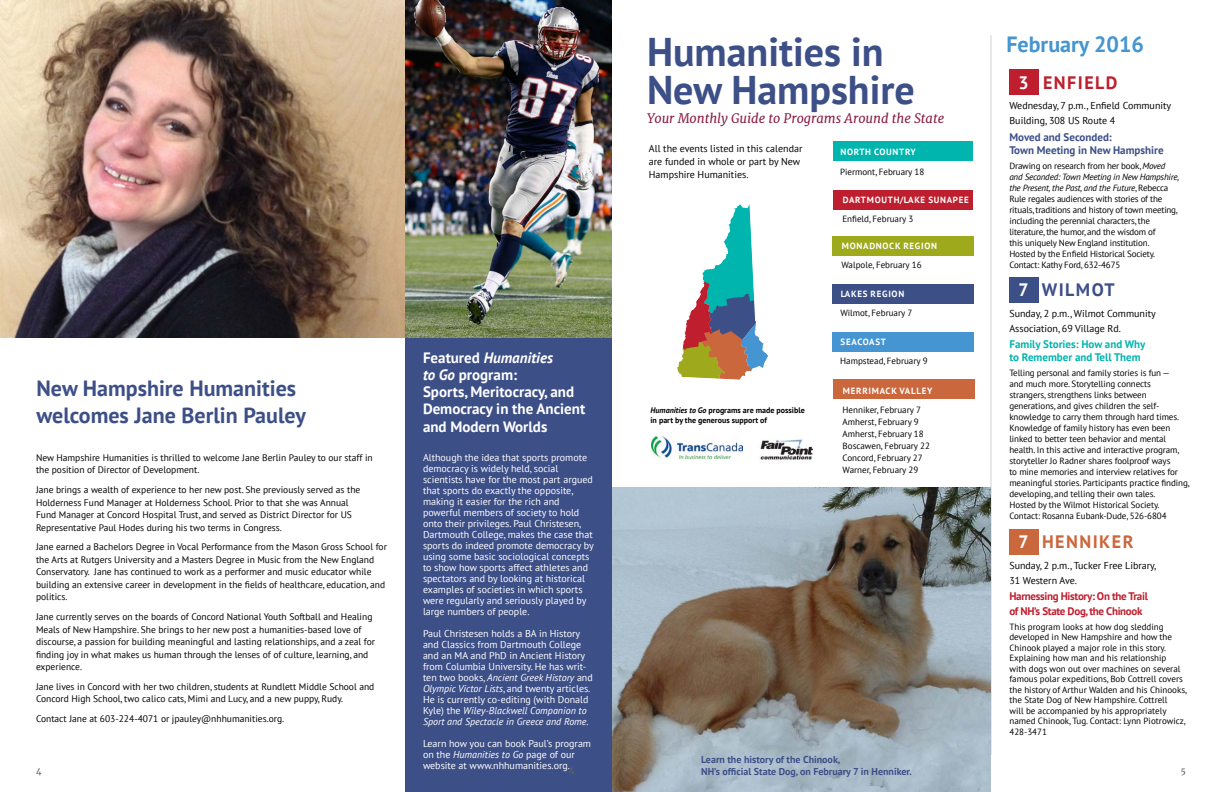
<style>
.page{position:relative;width:1224px;height:792px;background:#fff}
.page>*{position:absolute;margin:0;border:0;box-sizing:border-box;transform-origin:0 0}
.t1{font:700 40px/38px "PT Sans";color:#3d4f87}
.t2{font:700 22px/27px "PT Sans";color:#3d4f87}
.t3{font:700 22px "PT Sans";color:#4495d1}
.t4{font:700 18px "PT Sans";letter-spacing:.08em;color:#cb673d}
.t5{font:700 18px "PT Sans";letter-spacing:.08em;color:#be1e2d}
.t6{font:700 18px "PT Sans";letter-spacing:.08em;color:#3d4f87}
.t7{font:700 15px/17.2px "PT Sans";color:#fff}
.t8{font:italic 13px "Merriweather";color:#8a1a42}
.t9{font:700 11px/15px "PT Sans";letter-spacing:-.03em;color:#be1e2d}
.t10{font:700 11px/13px "PT Sans";color:#00b5ad}
.t11{font:700 11px/13px "PT Sans";color:#3d4f87}
.t12{font:10px/11px "PT Sans";color:#fff}
.t13{font:10px/15px "PT Sans";color:#000}
.t14{font:700 10px "PT Sans";color:#3d4f87}
.t15{font:9.5px/12.5px "PT Sans";color:#000}
.t16{font:9px/11px "PT Sans";letter-spacing:-.01em;color:#000}
.t17{font:700 9px "PT Sans";letter-spacing:.08em;color:#fff}
.t18{font:8.5px "Merriweather";color:#636466}
.t19{font:700 8px/10px "PT Sans";color:#000}
.s1{color:#fff}
.s2{font-style:italic}
</style>
<div class="page">
<div style="left:405px;top:0;width:207px;height:792px;background:#3d4f87"></div>
<img style="left:0;top:0;width:612px;height:338px">
<div style="left:1009px;top:278px;width:30px;height:25px;background:#3d4f87"></div>
<div style="left:1009px;top:69px;width:30px;height:25px;background:#be1e2d"></div>
<div style="left:1009px;top:529px;width:30px;height:25px;background:#cb673d"></div>
<div style="left:833px;top:380px;width:141px;height:19px;background:#cb673d"></div>
<svg style="left:676px;top:204px;width:93px;height:176px"></svg>
<img style="left:760px;top:439px;width:54px;height:21px">
<img style="left:651px;top:436px;width:91px;height:22px">
<div style="left:832px;top:237px;width:141px;height:19px;background:#9ea91c"></div>
<div style="left:833px;top:142px;width:140px;height:19px;background:#00b5ad"></div>
<div style="left:833px;top:191px;width:140px;height:19px;background:#be1e2d"></div>
<div style="left:832px;top:332px;width:141px;height:19px;background:#4495d1"></div>
<div style="left:832px;top:284px;width:142px;height:19px;background:#3d4f87"></div>
<hr style="left:991px;top:35px;width:1px;height:720px;background:#d1d3d4">
<img style="left:612px;top:487px;width:379px;height:305px">
<h2 class="t3" style="left:1006px;top:29px;width:139px">February 2016</h2>
<h3 class="t5" style="left:1019px;top:71px;width:101px"><span class="s1">3</span> ENFIELD</h3>
<p class="t13" style="left:1009px;top:98px;width:163px">Wednesday, 7 p.m., Enfield Community<br>Building, 308 US Route 4</p>
<p class="t11" style="left:1009px;top:130px;width:156px">Moved and Seconded:<br>Town Meeting in New Hampshire</p>
<p class="t16" style="left:1009px;top:160px;width:171px">Drawing on research from her book, <span class="s2">Moved and Seconded: Town Meeting in New Hampshire, the Present, the Past, and the Future</span>, Rebecca Rule regales audiences with stories of the rituals, traditions and history of town meeting, including the perennial characters, the literature, the humor, and the wisdom of<br>this uniquely New England institution.<br>Hosted by the Enfield Historical Society.<br>Contact: Kathy Ford, 632-4675</p>
<h3 class="t6" style="left:1019px;top:278px;width:98px"><span class="s1">7</span> WILMOT</h3>
<p class="t13" style="left:1009px;top:306px;width:148px">Sunday, 2 p.m., Wilmot Community<br>Association, 69 Village Rd.</p>
<p class="t10" style="left:1009px;top:338px;width:138px">Family Stories: How and Why to Remember and Tell Them</p>
<p class="t16" style="left:1009px;top:367px;width:182px">Telling personal and family stories is fun —<br>and much more. Storytelling connects strangers, strengthens links between generations, and gives children the self&shy;knowledge to carry them through hard times.<br>Knowledge of family history has even been linked to better teen behavior and mental health. In this active and interactive program, storyteller Jo Radner shares foolproof ways<br>to mine memories and interview relatives for meaningful stories. Participants practice finding, developing, and telling their own tales.<br>Hosted by the Wilmot Historical Society.<br>Contact: Rosanna Eubank-Dude, 526-6804</p>
<h3 class="t4" style="left:1019px;top:530px;width:116px"><span class="s1">7</span> HENNIKER</h3>
<p class="t13" style="left:1009px;top:558px;width:148px">Sunday, 2 p.m., Tucker Free Library,<br>31 Western Ave.</p>
<p class="t9" style="left:1009px;top:589px;width:140px">Harnessing History: On the Trail of NH’s State Dog, the Chinook</p>
<p class="t16" style="left:1009px;top:621px;width:179px;line-height:10.5px">This program looks at how dog sledding developed in New Hampshire and how the Chinook played a major role in this story.<br>Explaining how man and his relationship<br>with dogs won out over machines on several famous polar expeditions, Bob Cottrell covers the history of Arthur Walden and his Chinooks, the State Dog of New Hampshire. Cottrell<br>will be accompanied by his appropriately named Chinook, Tug. Contact: Lynn Piotrowicz, 428-3471</p>
<h1 class="t1" style="left:647px;top:32px;width:269px">Humanities in<br>New Hampshire</h1>
<h3 class="t8" style="left:647px;top:110px;width:299px">Your Monthly Guide to Programs Around the State</h3>
<p class="t13" style="left:649px;top:141px;width:155px;line-height:13px">All the events listed in this calendar are funded in whole or part by New<br>Hampshire Humanities.</p>
<p class="t17" style="left:840px;top:146px;width:77px">NORTH COUNTRY</p>
<p class="t16" style="left:840px;top:166px;width:86px">Piermont, February 18</p>
<p class="t17" style="left:843px;top:194px;width:128px">DARTMOUTH/LAKE SUNAPEE</p>
<p class="t16" style="left:842px;top:214px;width:72px">Enfield, February 3</p>
<p class="t17" style="left:842px;top:240px;width:97px">MONADNOCK REGION</p>
<p class="t16" style="left:842px;top:259px;width:82px">Walpole, February 16</p>
<p class="t17" style="left:841px;top:288px;width:65px">LAKES REGION</p>
<p class="t16" style="left:840px;top:307px;width:73px">Wilmot, February 7</p>
<p class="t17" style="left:841px;top:336px;width:47px">SEACOAST</p>
<p class="t16" style="left:840px;top:355px;width:89px">Hampstead, February 9</p>
<h3 class="t7" style="left:423px;top:348px;width:164px">Featured <span class="s2">Humanities<br>to Go</span> program:<br>Sports, Meritocracy, and<br>Democracy in the Ancient and Modern Worlds</h3>
<p class="t12" style="left:423px;top:451px;width:172px">Although the idea that sports promote democracy is widely held, social scientists have for the most part argued that sports do exactly the opposite, making it easier for the rich and powerful members of society to hold onto their privileges. Paul Christesen, Dartmouth College, makes the case that sports do indeed promote democracy by using some basic sociological concepts to show how sports affect athletes and spectators and by looking at historical examples of societies in which sports were regularly and seriously played by large numbers of people.</p>
<p class="t12" style="left:423px;top:627px;width:171px">Paul Christesen holds a BA in History and Classics from Dartmouth College and an MA and PhD in Ancient History from Columbia University. He has writ&shy;ten two books, <span class="s2">Ancient Greek History</span> and <span class="s2">Olympic Victor Lists</span>, and twenty articles.<br>He is currently co-editing (with Donald Kyle) the <span class="s2">Wiley-Blackwell Companion to Sport and Spectacle in Greece and Rome</span>.</p>
<p class="t12" style="left:423px;top:737px;width:170px">Learn how you can book Paul’s program on the <span class="s2">Humanities to Go</span> page of our website at www.nhhumanities.org.<sub>4</sub></p>
<h2 class="t2" style="left:36px;top:374px;width:271px">New Hampshire Humanities welcomes Jane Berlin Pauley</h2>
<p class="t17" style="left:843px;top:385px;width:91px">MERRIMACK VALLEY</p>
<p class="t16" style="left:843px;top:404px;width:89px;line-height:12px">Henniker, February 7<br>Amherst, February 9<br>Amherst, February 18<br>Boscawen, February 22<br>Concord, February 27<br>Warner, February 29</p>
<p class="t19" style="left:650px;top:405px;width:156px"><span class="s2">Humanities to Go</span> programs are made possible in part by the generous support of</p>
<p class="t15" style="left:36px;top:451px;width:338px">New Hampshire Humanities is thrilled to welcome Jane Berlin Pauley to our staff in the position of Director of Development.</p>
<p class="t15" style="left:36px;top:483px;width:326px">Jane brings a wealth of experience to her new post. She previously served as the Holderness Fund Manager at Holderness School. Prior to that she was Annual Fund Manager at Concord Hospital Trust, and served as District Director for US Representative Paul Hodes during his two terms in Congress.</p>
<p class="t15" style="left:36px;top:541px;width:352px">Jane earned a Bachelors Degree in Vocal Performance from the Mason Gross School for the Arts at Rutgers University and a Masters Degree in Music from the New England Conservatory. Jane has continued to work as a performer and music educator while building an extensive career in development in the fields of healthcare, education, and politics.</p>
<p class="t15" style="left:36px;top:610px;width:341px">Jane currently serves on the boards of Concord National Youth Softball and Healing Meals of New Hampshire. She brings to her new post a humanities-based love of discourse, a passion for building meaningful and lasting relationships, and a zeal for finding joy in what makes us human through the lenses of of culture, learning, and experience.</p>
<p class="t15" style="left:36px;top:680px;width:340px">Jane lives in Concord with her two children, students at Rundlett Middle School and<br>Concord High School, two calico cats, Mimi and Lucy, and a new puppy, Rudy.</p>
<p class="t15" style="left:36px;top:712px;width:250px">Contact Jane at 603-224-4071 or jpauley@nhhumanities.org.</p>
<p class="t14" style="left:701px;top:752px;width:141px">Learn the history of the Chinook,</p>
<p class="t18" style="left:36px;top:765px;width:7px">4</p>
<p class="t14" style="left:701px;top:764px;width:212px">NH’s official State Dog, on February 7 in Henniker.</p>
<p class="t18" style="left:1181px;top:765px;width:7px">5</p>
</div>
